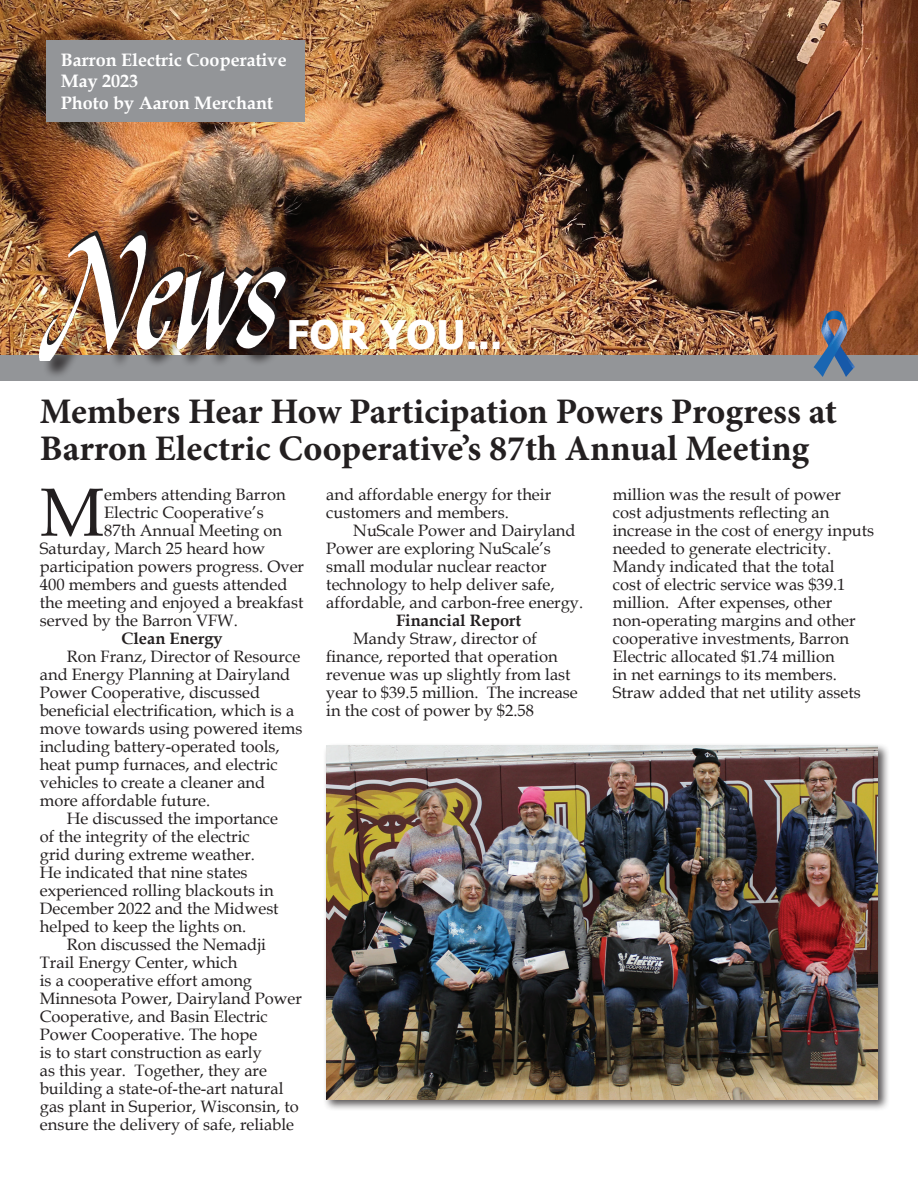
<style>
.page{position:relative;width:918px;height:1188px;background:#fff}
.page>*{position:absolute;margin:0;border:0;box-sizing:border-box;transform-origin:0 0}
.t1{font:68.1px "Book Antiqua";color:#231f20}
.t2{font:700 39.3px "Tahoma";color:#fff}
.t3{font:700 36px/37.5px "Minion Pro";letter-spacing:-.005em;color:#231f20}
.t4{font:700 18px/21.6px "Book Antiqua";color:#fff}
.t5{font:16.5px/18px "Book Antiqua";color:#231f20}
.t6{font:700 16.5px "Book Antiqua";color:#231f20}
</style>
<div class="page">
<img style="left:0;top:0;width:918px;height:355px">
<div style="left:0;top:355px;width:918px;height:26px;background:#939598"></div>
<div style="left:46px;top:40px;width:259px;height:82px;background:#939598"></div>
<div style="left:323px;top:742px;width:567px;height:370px;background:#231f20;opacity:.75"></div>
<img style="left:326px;top:745px;width:552px;height:354px">
<img style="left:41px;top:231px;width:246px;height:7px">
<div style="left:43px;top:238px;width:260px;height:141px;background:#231f20;opacity:.75"></div>
<img style="left:40px;top:235px;width:245px;height:125px">
<svg style="left:814px;top:311px;width:41px;height:66px"></svg>
<p class="t4" style="left:61px;top:49px;width:227px">Barron Electric Cooperative<br>May 2023<br>Photo by Aaron Merchant</p>
<h2 class="t2" style="left:287px;top:307px;width:217px">FOR YOU...</h2>
<h3 class="t3" style="left:40px;top:392px;width:799px">Members Hear How Participation Powers Progress at<br>Barron Electric Cooperative’s 87th Annual Meeting</h3>
<h1 class="t1" style="left:40px;top:465px;width:66px">M</h1>
<p class="t5" style="left:104px;top:485px;width:183px">embers attending Barron</p>
<p class="t5" style="left:104px;top:503px;width:161px">Electric Cooperative’s</p>
<p class="t5" style="left:104px;top:521px;width:179px">87th Annual Meeting on</p>
<p class="t5" style="left:40px;top:539px;width:227px">Saturday, March 25 heard how</p>
<p class="t5" style="left:40px;top:557px;width:266px">participation powers progress. Over</p>
<p class="t5" style="left:40px;top:575px;width:249px">400 members and guests attended</p>
<p class="t5" style="left:40px;top:593px;width:265px">the meeting and enjoyed a breakfast</p>
<p class="t5" style="left:40px;top:611px;width:200px">served by the Barron VFW.</p>
<p class="t6" style="left:122px;top:627px;width:103px">Clean Energy</p>
<p class="t5" style="left:40px;top:647px;width:264px;text-indent:27px">Ron Franz, Director of Resource and Energy Planning at Dairyland<br>Power Cooperative, discussed beneficial electrification, which is a move towards using powered items including battery-operated tools, heat pump furnaces, and electric vehicles to create a cleaner and more affordable future.</p>
<p class="t5" style="left:40px;top:809px;width:240px;text-indent:27px">He discussed the importance of the integrity of the electric grid during extreme weather.<br>He indicated that nine states experienced rolling blackouts in<br>December 2022 and the Midwest helped to keep the lights on.</p>
<p class="t5" style="left:40px;top:935px;width:264px;text-indent:27px">Ron discussed the Nemadji<br>Trail Energy Center, which<br>is a cooperative effort among<br>Minnesota Power, Dairyland Power<br>Cooperative, and Basin Electric<br>Power Cooperative. The hope<br>is to start construction as early<br>as this year. Together, they are building a state-of-the-art natural gas plant in Superior, Wisconsin, to ensure the delivery of safe, reliable</p>
<p class="t5" style="left:326px;top:485px;width:226px">and affordable energy for their customers and members.</p>
<p class="t5" style="left:326px;top:521px;width:258px;text-indent:27px">NuScale Power and Dairyland<br>Power are exploring NuScale’s small modular nuclear reactor technology to help deliver safe, affordable, and carbon-free energy.</p>
<p class="t6" style="left:396px;top:609px;width:127px">Financial Report</p>
<p class="t5" style="left:326px;top:629px;width:253px;text-indent:27px">Mandy Straw, director of finance, reported that operation revenue was up slightly from last year to $39.5 million. The increase in the cost of power by $2.58</p>
<p class="t5" style="left:613px;top:485px;width:263px">million was the result of power<br>cost adjustments reflecting an increase in the cost of energy inputs needed to generate electricity.<br>Mandy indicated that the total<br>cost of electric service was $39.1 million. After expenses, other non-operating margins and other cooperative investments, Barron Electric allocated $1.74 million<br>in net earnings to its members.<br>Straw added that net utility assets</p>
</div>
